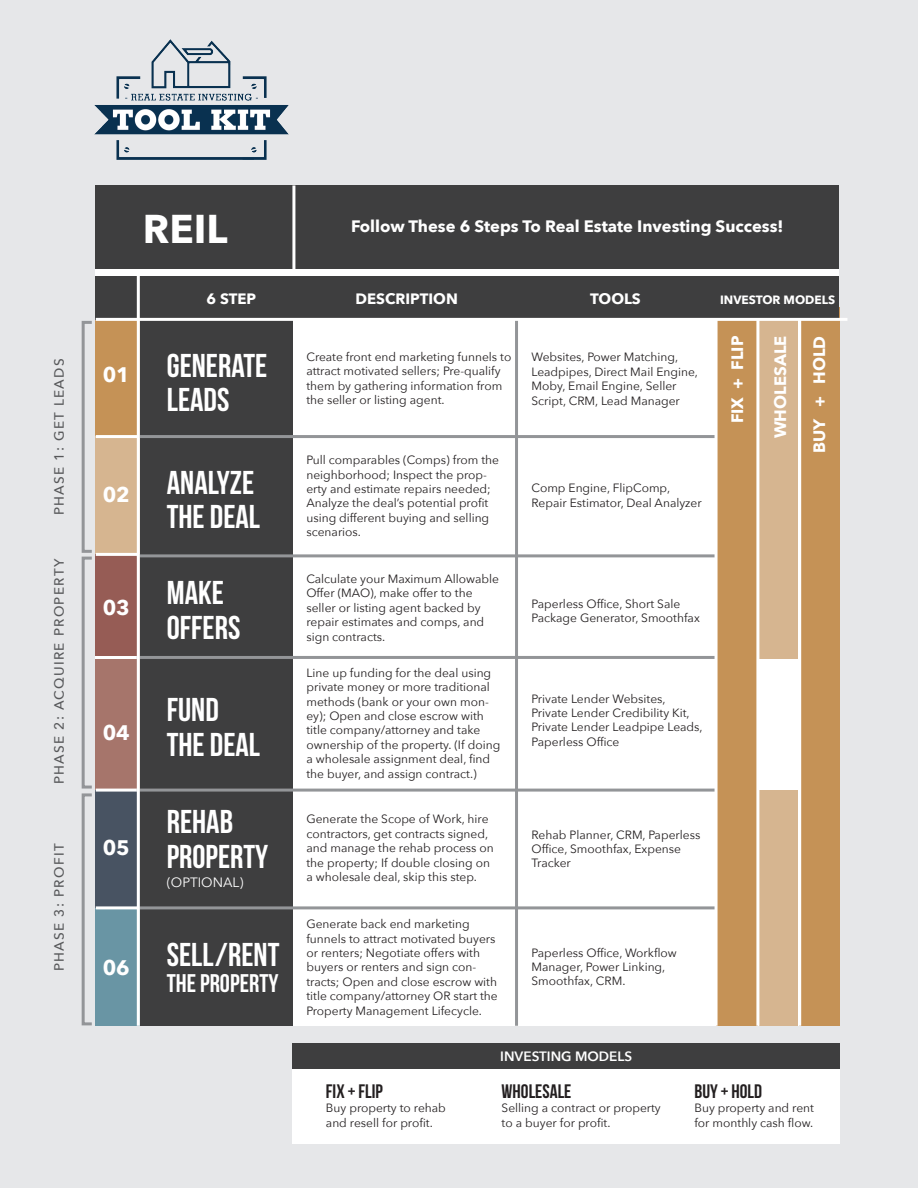
<style>
.page{position:relative;width:918px;height:1188px;background:#e6e7e9}
.page>*{position:absolute;margin:0;border:0;box-sizing:border-box;transform-origin:0 0}
.t1{font:700 40.05px "Avenir Next";color:#fff}
.t2{font:33px/34.5px "Bebas Neue";color:#fff}
.t3{font:25.5px "Bebas Neue";color:#fff}
.t4{font:700 21px "Avenir Next";color:#fff}
.t5{font:19.5px "Bebas Neue";color:#231f20}
.t6{font:700 16.5px "Avenir Next";color:#fff}
.t7{font:700 15px "Avenir Next";color:#fff}
.t8{font:500 13.5px "Avenir Next";letter-spacing:.1em;color:#57585a}
.t9{font:600 13.5px "Avenir Next";color:#fff}
.t10{font:13.5px "Avenir Next";color:#fff}
.t11{font:12px/14.4px "Avenir Next";color:#231f20}
.t12{font:700 12px "Avenir Next";color:#fff}
</style>
<div class="page">
<div style="left:96px;top:185px;width:743px;height:841px;background:#fff"></div>
<div style="left:800px;top:307px;width:40px;height:719px;background:#c59256"></div>
<hr style="left:515px;top:307px;width:3px;height:719px;background:#939598">
<div style="left:716px;top:307px;width:42px;height:719px;background:#c59256"></div>
<div style="left:759px;top:307px;width:39px;height:352px;background:#d6b590"></div>
<div style="left:759px;top:790px;width:39px;height:236px;background:#d6b590"></div>
<div style="left:138px;top:319px;width:154px;height:707px;background:#3e3e3f"></div>
<div style="left:96px;top:185px;width:743px;height:84px;background:#3e3e3f"></div>
<hr style="left:292px;top:185px;width:3px;height:91px;background:#fff">
<div style="left:96px;top:319px;width:44px;height:118px;background:#c59256"></div>
<div style="left:96px;top:437px;width:44px;height:117px;background:#d6b590"></div>
<div style="left:96px;top:554px;width:44px;height:102px;background:#965c55"></div>
<div style="left:96px;top:659px;width:44px;height:131px;background:#a6756b"></div>
<div style="left:96px;top:790px;width:44px;height:118px;background:#485362"></div>
<div style="left:96px;top:908px;width:44px;height:118px;background:#6995a4"></div>
<div style="left:96px;top:276px;width:743px;height:43px;background:#3e3e3f"></div>
<hr style="left:96px;top:789px;width:42px;height:3px;background:#fff">
<hr style="left:137px;top:435px;width:579px;height:3px;background:#939598">
<hr style="left:137px;top:554px;width:579px;height:3px;background:#939598">
<hr style="left:137px;top:656px;width:579px;height:3px;background:#939598">
<hr style="left:137px;top:789px;width:579px;height:3px;background:#939598">
<hr style="left:137px;top:906px;width:579px;height:3px;background:#939598">
<hr style="left:137px;top:276px;width:3px;height:750px;background:#fff">
<hr style="left:756px;top:319px;width:3px;height:707px;background:#fff">
<hr style="left:715px;top:319px;width:3px;height:707px;background:#fff">
<hr style="left:96px;top:318px;width:751px;height:3px;background:#fff">
<hr style="left:798px;top:319px;width:3px;height:707px;background:#fff">
<div style="left:82px;top:321px;width:11px;height:232px;border:3px solid #939598"></div>
<div style="left:82px;top:557px;width:11px;height:232px;border:3px solid #939598"></div>
<div style="left:82px;top:793px;width:11px;height:232px;border:3px solid #939598"></div>
<img style="left:95px;top:39px;width:193px;height:120px">
<hr style="left:96px;top:553px;width:42px;height:3px;background:#fff">
<hr style="left:96px;top:435px;width:42px;height:3px;background:#fff">
<hr style="left:96px;top:906px;width:42px;height:3px;background:#fff">
<div style="left:292px;top:1043px;width:548px;height:26px;background:#3e3e3f"></div>
<div style="left:292px;top:1069px;width:548px;height:75px;background:#fff"></div>
<p class="t8" style="left:48px;top:515px;width:158px;rotate:-90deg">PHASE 1: GET LEADS</p>
<p class="t8" style="left:48px;top:784px;width:227px;rotate:-90deg">PHASE 2: ACQUIRE PROPERTY</p>
<p class="t8" style="left:48px;top:971px;width:129px;rotate:-90deg">PHASE 3: PROFIT</p>
<p class="t1" style="left:143px;top:194px;width:86px">REIL</p>
<p class="t6" style="left:351px;top:212px;width:434px">Follow These 6 Steps To Real Estate Investing Success!</p>
<p class="t4" style="left:103px;top:357px;width:29px">01</p>
<p class="t4" style="left:103px;top:477px;width:29px">02</p>
<p class="t4" style="left:103px;top:589px;width:29px">03</p>
<p class="t4" style="left:103px;top:714px;width:29px">04</p>
<p class="t4" style="left:103px;top:829px;width:29px">05</p>
<p class="t4" style="left:103px;top:949px;width:29px">06</p>
<p class="t7" style="left:207px;top:285px;width:51px">6 STEP</p>
<p class="t7" style="left:356px;top:285px;width:104px">DESCRIPTION</p>
<p class="t7" style="left:590px;top:285px;width:52px">TOOLS</p>
<p class="t12" style="left:720px;top:289px;width:117px">INVESTOR MODELS</p>
<p class="t2" style="left:167px;top:348px;width:102px">GENERATE<br>LEADS</p>
<p class="t2" style="left:167px;top:465px;width:89px">ANALYZE</p>
<p class="t2" style="left:167px;top:499px;width:95px">THE DEAL</p>
<p class="t2" style="left:167px;top:575px;width:75px">MAKE<br>OFFERS</p>
<p class="t2" style="left:167px;top:692px;width:95px">FUND<br>THE DEAL</p>
<p class="t2" style="left:167px;top:804px;width:103px">REHAB<br>PROPERTY</p>
<p class="t10" style="left:167px;top:871px;width:78px">(OPTIONAL)</p>
<p class="t2" style="left:167px;top:937px;width:114px">SELL/RENT</p>
<p class="t3" style="left:167px;top:969px;width:113px">THE PROPERTY</p>
<p class="t11" style="left:306px;top:349px;width:206px">Create front end marketing funnels to attract motivated sellers; Pre-qualify them by gathering information from the seller or listing agent.</p>
<p class="t11" style="left:306px;top:452px;width:194px">Pull comparables (Comps) from the neighborhood; Inspect the prop&shy;erty and estimate repairs needed;<br>Analyze the deal’s potential profit using different buying and selling scenarios.</p>
<p class="t11" style="left:306px;top:571px;width:194px">Calculate your Maximum Allowable<br>Offer (MAO), make offer to the seller or listing agent backed by repair estimates and comps, and sign contracts.</p>
<p class="t11" style="left:306px;top:665px;width:195px">Line up funding for the deal using private money or more traditional methods (bank or your own mon&shy;ey); Open and close escrow with title company/attorney and take ownership of the property. (If doing a wholesale assignment deal, find the buyer, and assign contract.)</p>
<p class="t11" style="left:306px;top:812px;width:189px">Generate the Scope of Work, hire contractors, get contracts signed, and manage the rehab process on the property; If double closing on a wholesale deal, skip this step.</p>
<p class="t11" style="left:306px;top:916px;width:193px">Generate back end marketing funnels to attract motivated buyers or renters; Negotiate offers with buyers or renters and sign con&shy;tracts; Open and close escrow with title company/attorney OR start the Property Management Lifecycle.</p>
<p class="t11" style="left:532px;top:349px;width:168px">Websites, Power Matching,<br>Leadpipes, Direct Mail Engine,<br>Moby, Email Engine, Seller<br>Script, CRM, Lead Manager</p>
<p class="t11" style="left:532px;top:481px;width:172px">Comp Engine, FlipComp,<br>Repair Estimator, Deal Analyzer</p>
<p class="t11" style="left:532px;top:596px;width:170px">Paperless Office, Short Sale<br>Package Generator, Smoothfax</p>
<p class="t11" style="left:532px;top:691px;width:173px">Private Lender Websites,<br>Private Lender Credibility Kit,<br>Private Lender Leadpipe Leads,<br>Paperless Office</p>
<p class="t11" style="left:532px;top:827px;width:170px">Rehab Planner, CRM, Paperless<br>Office, Smoothfax, Expense<br>Tracker</p>
<p class="t11" style="left:532px;top:945px;width:147px">Paperless Office, Workflow<br>Manager, Power Linking,<br>Smoothfax, CRM.</p>
<p class="t9" style="left:500px;top:1045px;width:133px">INVESTING MODELS</p>
<p class="t6" style="left:723px;top:423px;width:89px;rotate:-90deg">FIX + FLIP</p>
<p class="t6" style="left:766px;top:438px;width:104px;rotate:-90deg">WHOLESALE</p>
<p class="t6" style="left:805px;top:453px;width:119px;rotate:-90deg">BUY + HOLD</p>
<p class="t5" style="left:326px;top:1080px;width:58px">FIX + FLIP</p>
<p class="t11" style="left:326px;top:1100px;width:121px">Buy property to rehab and resell for profit.</p>
<p class="t5" style="left:502px;top:1080px;width:71px">WHOLESALE</p>
<p class="t11" style="left:502px;top:1100px;width:161px">Selling a contract or property to a buyer for profit.</p>
<p class="t5" style="left:694px;top:1080px;width:69px">BUY + HOLD</p>
<p class="t11" style="left:694px;top:1100px;width:121px">Buy property and rent for monthly cash flow.</p>
</div>
